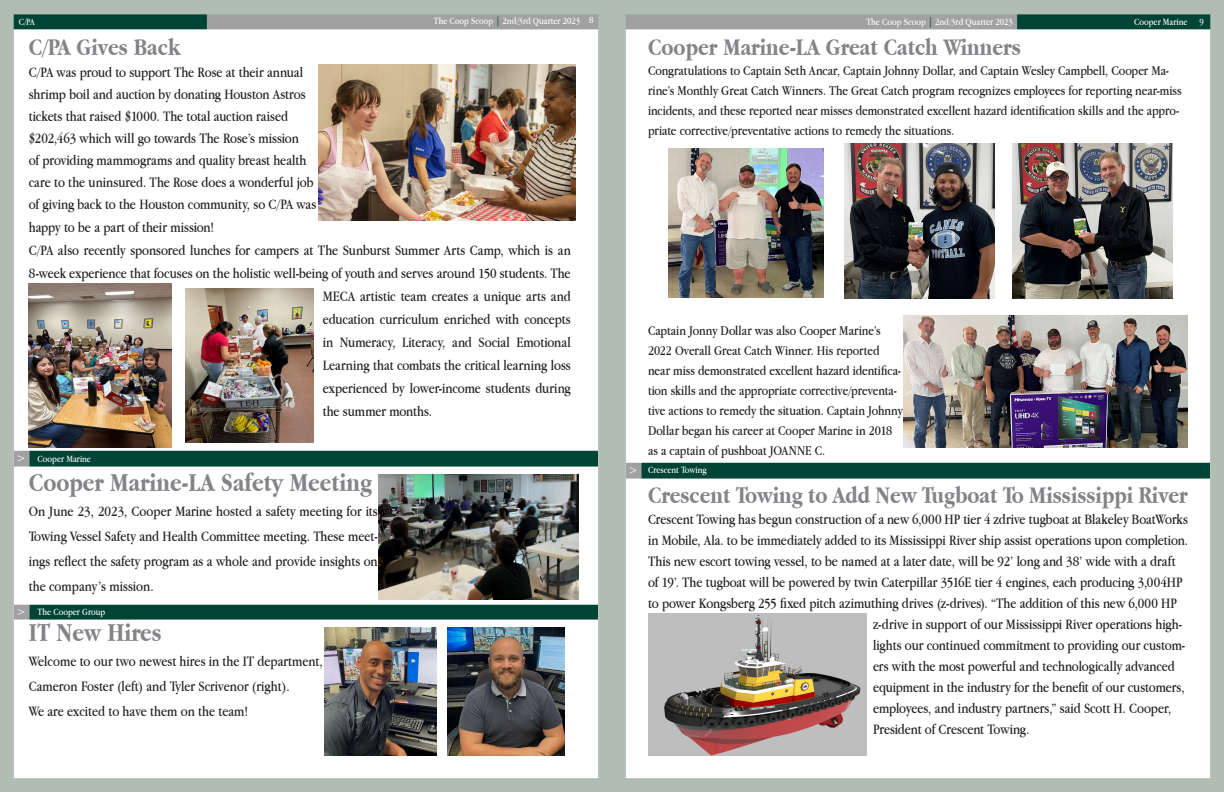
<style>
.page{position:relative;width:1224px;height:792px;background:#fff}
.page>*{position:absolute;margin:0;border:0;box-sizing:border-box;transform-origin:0 0}
.t1{font:700 27px "Apple Garamond";color:#828487}
.t2{font:700 25px "Apple Garamond";color:#828487}
.t3{font:15px/22.1px "Apple Garamond";letter-spacing:-.005em;color:#231f20}
.t4{font:14px/20px "Apple Garamond";letter-spacing:-.005em;color:#231f20}
.t5{font:10px "Apple Garamond";color:#fff}
.s1{color:#0b4036}
</style>
<div class="page">
<img style="left:0;top:0;width:1224px;height:792px">
<img style="left:319px;top:65px;width:257px;height:155px">
<img style="left:29px;top:284px;width:142px;height:164px">
<img style="left:186px;top:289px;width:127px;height:154px">
<img style="left:14px;top:451px;width:584px;height:16px">
<img style="left:378px;top:474px;width:201px;height:125px">
<img style="left:668px;top:149px;width:155px;height:148px">
<img style="left:844px;top:143px;width:150px;height:155px">
<img style="left:1013px;top:144px;width:159px;height:154px">
<img style="left:904px;top:315px;width:284px;height:133px">
<img style="left:648px;top:614px;width:219px;height:142px">
<div style="left:626px;top:463px;width:584px;height:15px;background:#004435"></div>
<img style="left:14px;top:604px;width:584px;height:16px">
<img style="left:325px;top:628px;width:112px;height:128px">
<img style="left:448px;top:628px;width:116px;height:128px">
<p class="t5" style="left:434px;top:15px;width:148px">The Coop Scoop <span class="s1">|</span> 2nd/3rd Quarter 2023</p>
<p class="t5" style="left:19px;top:16px;width:18px">C/PA</p>
<p class="t5" style="left:589px;top:14px;width:6px">8</p>
<p class="t5" style="left:867px;top:16px;width:148px">The Coop Scoop <span class="s1">|</span> 2nd/3rd Quarter 2023</p>
<p class="t5" style="left:1134px;top:16px;width:55px">Cooper Marine</p>
<p class="t5" style="left:1199px;top:16px;width:6px">9</p>
<p class="t2" style="left:648px;top:33px;width:374px">Cooper Marine-LA Great Catch Winners</p>
<p class="t4" style="left:648px;top:61px;width:535px">Congratulations to Captain Seth Ancar, Captain Johnny Dollar, and Captain Wesley Campbell, Cooper Ma&shy;rine’s Monthly Great Catch Winners. The Great Catch program recognizes employees for reporting near-miss incidents, and these reported near misses demonstrated excellent hazard identification skills and the appro&shy;priate corrective/preventative actions to remedy the situations.</p>
<p class="t2" style="left:29px;top:33px;width:153px">C/PA Gives Back</p>
<p class="t3" style="left:29px;top:61px;width:289px">C/PA was proud to support The Rose at their annual shrimp boil and auction by donating Houston Astros tickets that raised $1000. The total auction raised $202,463 which will go towards The Rose’s mission<br>of providing mammograms and quality breast health care to the uninsured. The Rose does a wonderful job of giving back to the Houston community, so C/PA was happy to be a part of their mission!</p>
<p class="t3" style="left:29px;top:239px;width:544px">C/PA also recently sponsored lunches for campers at The Sunburst Summer Arts Camp, which is an</p>
<p class="t3" style="left:29px;top:262px;width:543px">8-week experience that focuses on the holistic well-being of youth and serves around 150 students. The</p>
<p class="t3" style="left:323px;top:285px;width:250px">MECA artistic team creates a unique arts and</p>
<p class="t3" style="left:323px;top:308px;width:250px">education curriculum enriched with concepts</p>
<p class="t3" style="left:323px;top:331px;width:250px">in Numeracy, Literacy, and Social Emotional</p>
<p class="t3" style="left:323px;top:354px;width:250px">Learning that combats the critical learning loss</p>
<p class="t3" style="left:323px;top:377px;width:250px">experienced by lower-income students during</p>
<p class="t3" style="left:323px;top:400px;width:111px">the summer months.</p>
<p class="t4" style="left:648px;top:321px;width:256px">Captain Jonny Dollar was also Cooper Marine’s 2022 Overall Great Catch Winner. His reported near miss demonstrated excellent hazard identifica&shy;tion skills and the appropriate corrective/preventa&shy;tive actions to remedy the situation. Captain Johnny Dollar began his career at Cooper Marine in 2018 as a captain of pushboat JOANNE C.</p>
<p class="t2" style="left:648px;top:481px;width:542px">Crescent Towing to Add New Tugboat To Mississippi River</p>
<p class="t3" style="left:648px;top:509px;width:542px;line-height:21px">Crescent Towing has begun construction of a new 6,000 HP tier 4 zdrive tugboat at Blakeley BoatWorks in Mobile, Ala. to be immediately added to its Mississippi River ship assist operations upon completion.</p>
<p class="t3" style="left:648px;top:550px;width:529px">This new escort towing vessel, to be named at a later date, will be 92’ long and 38’ wide with a draft</p>
<p class="t3" style="left:648px;top:571px;width:536px">of 19’. The tugboat will be powered by twin Caterpillar 3516E tier 4 engines, each producing 3,004HP</p>
<p class="t3" style="left:648px;top:592px;width:531px">to power Kongsberg 255 fixed pitch azimuthing drives (z-drives). “The addition of this new 6,000 HP</p>
<p class="t3" style="left:873px;top:613px;width:311px">z-drive in support of our Mississippi River operations high-</p>
<p class="t3" style="left:873px;top:634px;width:314px">lights our continued commitment to providing our custom-</p>
<p class="t3" style="left:873px;top:655px;width:304px">ers with the most powerful and technologically advanced</p>
<p class="t3" style="left:873px;top:676px;width:313px">equipment in the industry for the benefit of our customers,</p>
<p class="t3" style="left:873px;top:697px;width:300px">employees, and industry partners,” said Scott H. Cooper,</p>
<p class="t3" style="left:873px;top:718px;width:158px">President of Crescent Towing.</p>
<p class="t5" style="left:38px;top:453px;width:55px">Cooper Marine</p>
<p class="t5" style="left:648px;top:464px;width:60px">Crescent Towing</p>
<p class="t1" style="left:29px;top:468px;width:345px">Cooper Marine-LA Safety Meeting</p>
<p class="t3" style="left:29px;top:499px;width:351px;line-height:25px;text-align:justify">On June 23, 2023, Cooper Marine hosted a safety meeting for its Towing Vessel Safety and Health Committee meeting. These meet&shy;ings reflect the safety program as a whole and provide insights on the company’s mission.</p>
<p class="t1" style="left:29px;top:618px;width:134px">IT New Hires</p>
<p class="t3" style="left:29px;top:649px;width:295px;line-height:25px">Welcome to our two newest hires in the IT department,<br>Cameron Foster (left) and Tyler Scrivenor (right).</p>
<p class="t3" style="left:29px;top:700px;width:221px">We are excited to have them on the team!</p>
<p class="t5" style="left:38px;top:606px;width:69px">The Cooper Group</p>
</div>
